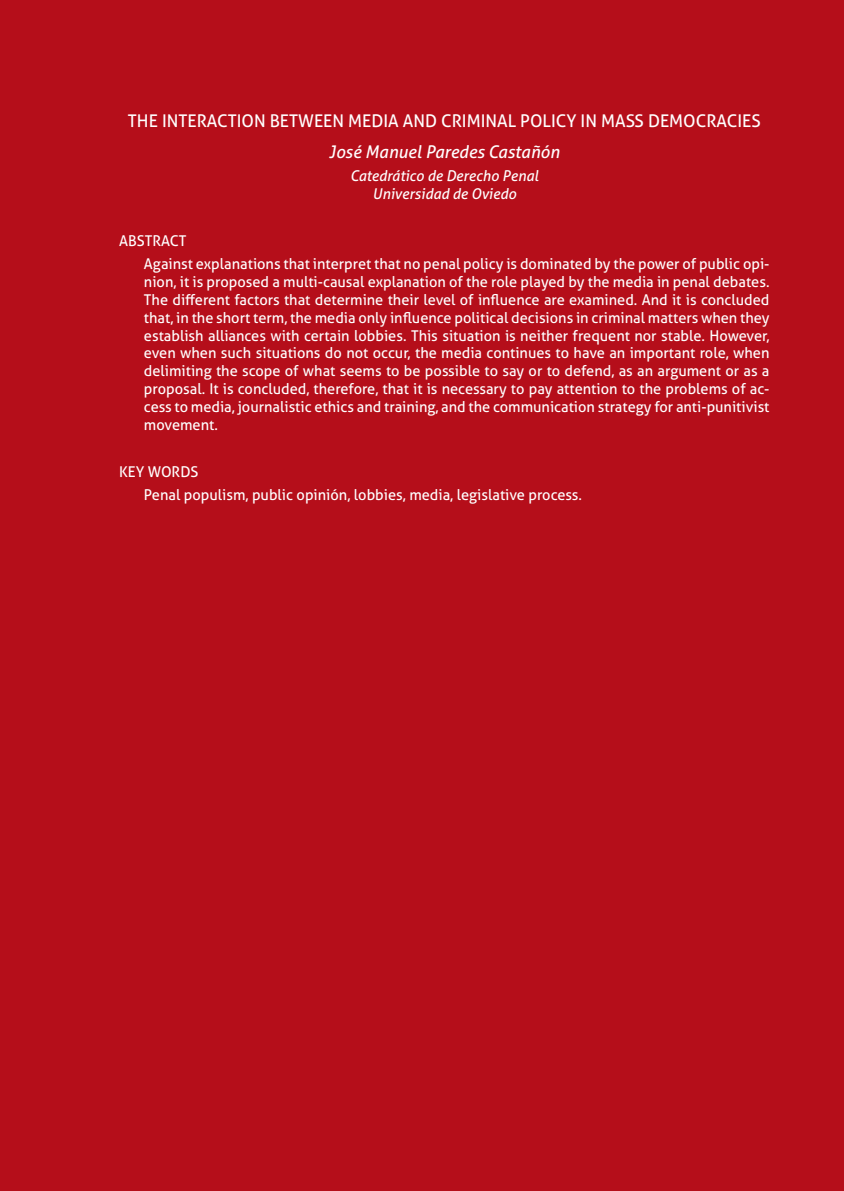
<style>
.page{position:relative;width:844px;height:1191px;background:#fff}
.page>*{position:absolute;margin:0;border:0;box-sizing:border-box;transform-origin:0 0}
.Resumen_título_inglé{font:17.5px "Aller";color:#fff}
.Resumen_autor{font:italic 17.5px "Aller";color:#fff}
.Resumen_texto{font:14.88px/17.8px "Aller";color:#fff;text-align:justify}
.Resumen_cargo{font:italic 14.88px "Aller";color:#fff}
.Resumen_cargo_con{font:italic 14.88px "Aller";color:#fff}
.Resumen_titular{font:14.88px "Aller";color:#fff}
</style>
<div class="page">
<div style="left:0;top:0;width:843px;height:1191px;background:#b50e1a"></div>
<p class="Resumen_título_inglé" style="left:128px;top:110px;width:634px">THE INTERACTION BETWEEN MEDIA AND CRIMINAL POLICY IN MASS DEMOCRACIES</p>
<p class="Resumen_autor" style="left:329px;top:141px;width:232px">José Manuel Paredes Castañón</p>
<p class="Resumen_cargo" style="left:350px;top:166px;width:190px">Catedrático de Derecho Penal</p>
<p class="Resumen_cargo_con" style="left:372px;top:184px;width:145px">Universidad de Oviedo</p>
<p class="Resumen_titular" style="left:119px;top:232px;width:69px">ABSTRACT</p>
<p class="Resumen_texto" style="left:144px;top:255px;width:627px">Against explanations that interpret that no penal policy is dominated by the power of public opi&shy;nion, it is proposed a multi-causal explanation of the role played by the media in penal debates.<br>The different factors that determine their level of influence are examined. And it is concluded that, in the short term, the media only influence political decisions in criminal matters when they establish alliances with certain lobbies. This situation is neither frequent nor stable. However, even when such situations do not occur, the media continues to have an important role, when delimiting the scope of what seems to be possible to say or to defend, as an argument or as a proposal. It is concluded, therefore, that it is necessary to pay attention to the problems of ac&shy;cess to media, journalistic ethics and training, and the communication strategy for anti-punitivist movement.</p>
<p class="Resumen_titular" style="left:119px;top:463px;width:81px">KEY WORDS</p>
<p class="Resumen_texto" style="left:144px;top:486px;width:439px">Penal populism, public opinión, lobbies, media, legislative process.</p>
</div>
